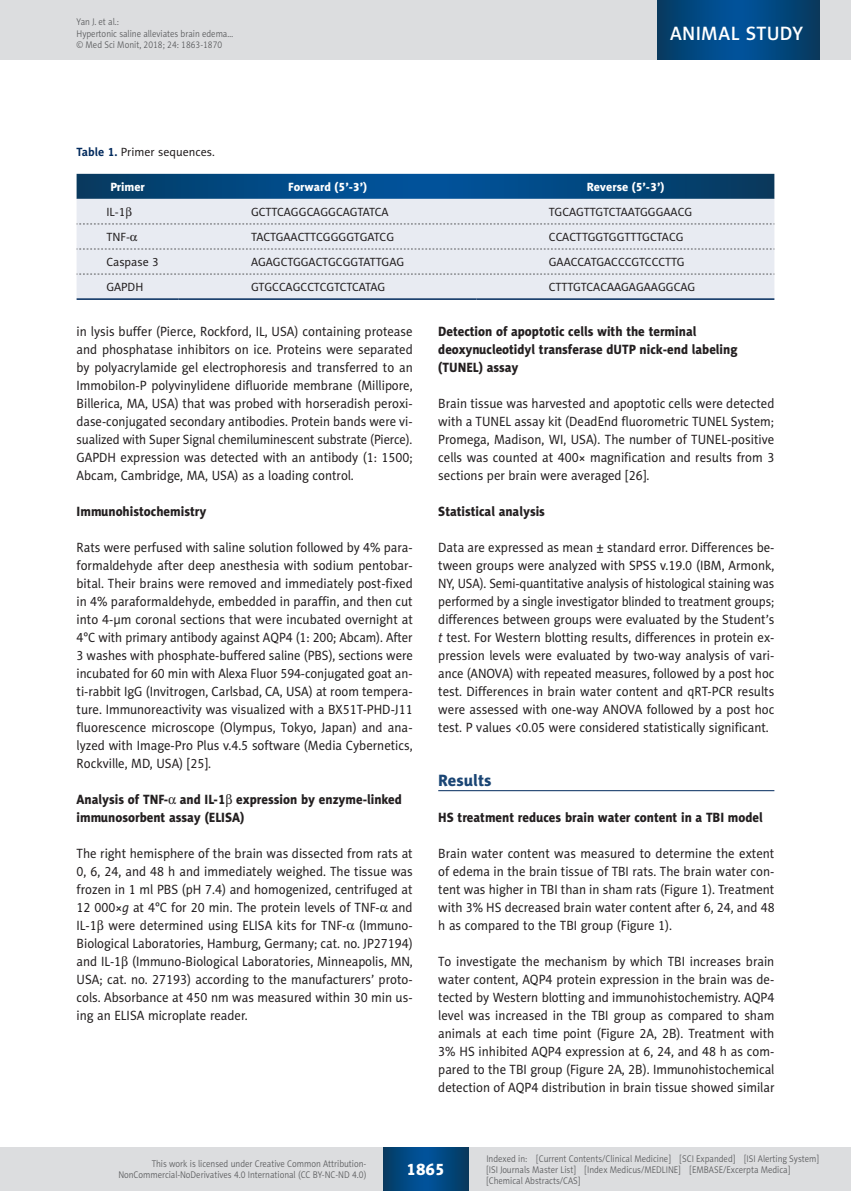
<style>
.page{position:relative;width:851px;height:1191px;background:#fff}
.page>*{position:absolute;margin:0;border:0;box-sizing:border-box;transform-origin:0 0}
.t1{font:19.5px "Naomi Sans EFN Medium";letter-spacing:.015em;color:#fff}
.MSM_Headline_1{font:16.5px "Naomi Sans EFN Heavy";color:#1a4574}
.t2{font:16.5px "Naomi Sans EFN Heavy";color:#fff}
.MSM_Body{font:13.5px/18px "Naomi Sans EFN";color:#231f20;text-align:justify;scale:.95 1}
.MSM_Headline_2{font:13.5px/18px "Naomi Sans EFN Heavy";color:#231f20;scale:.95 1}
.MSM_Tabela_zawartosc{font:12px "Naomi Sans EFN";color:#231f20}
.MSM_Tabela_Head{font:12px "Naomi Sans EFN Heavy";color:#fff}
.MSM_Tabela_tytul{font:12px "Naomi Sans EFN";color:#231f20}
.MSM_Tabela_zawartosc-2{font:12px "Naomi Sans EFN";letter-spacing:-.025em;color:#231f20}
.MSM_pagina_zywa{font:9.75px/11.2px "Naomi Sans EFN Light";color:#57585a;scale:.9 1}
.MSM_pagina_sygnatura{font:9.75px "Naomi Sans EFN Light";color:#57585a;scale:.9 1}
.s1{font-weight:700;color:#00295c}
.s2{font-family:"Standard Sym L"}
.s3{font-style:italic}
</style>
<div class="page">
<hr style="left:438px;top:790px;width:336px;height:1px;background:#00295c">
<svg style="left:77px;top:174px;width:697px;height:25px;background:#04487f"></svg>
<div style="left:77px;top:199px;width:697px;height:99px;background:#e8ebf2"></div>
<svg style="left:77px;top:224px;width:697px;height:1px"></svg>
<svg style="left:77px;top:249px;width:697px;height:1px"></svg>
<svg style="left:77px;top:274px;width:697px;height:1px"></svg>
<hr style="left:77px;top:298px;width:102px;height:2px;background:#00295c">
<hr style="left:179px;top:298px;width:297px;height:2px;background:#00295c">
<hr style="left:476px;top:298px;width:298px;height:2px;background:#00295c">
<div style="left:0;top:1148px;width:850px;height:43px;background:#dcdddf"></div>
<svg style="left:383px;top:1147px;width:85px;height:43px;background:#02477e"></svg>
<div style="left:0;top:0;width:850px;height:60px;background:#dcdddf"></div>
<svg style="left:657px;top:0;width:162px;height:60px;background:#02477e"></svg>
<p class="MSM_pagina_zywa" style="left:77px;top:16px;width:175px">Yan J. et al.:<br>Hypertonic saline alleviates brain edema…</p>
<p class="MSM_pagina_sygnatura" style="left:77px;top:39px;width:163px">© Med Sci Monit, 2018; 24: 1863-1870</p>
<p class="MSM_Tabela_tytul" style="left:77px;top:145px;width:140px"><span class="s1">Table 1.</span> Primer sequences.</p>
<h1 class="t1" style="left:670px;top:22px;width:134px">ANIMAL STUDY</h1>
<p class="MSM_Tabela_Head" style="left:110px;top:179px;width:36px">Primer</p>
<p class="MSM_Tabela_Head" style="left:288px;top:179px;width:80px">Forward (5’-3’)</p>
<p class="MSM_Tabela_Head" style="left:586px;top:179px;width:79px">Reverse (5’-3’)</p>
<p class="MSM_Tabela_zawartosc" style="left:106px;top:205px;width:27px">IL-1<span class="s2">b</span></p>
<p class="MSM_Tabela_zawartosc" style="left:251px;top:205px;width:139px">GCTTCAGGCAGGCAGTATCA</p>
<p class="MSM_Tabela_zawartosc" style="left:549px;top:205px;width:145px">TGCAGTTGTCTAATGGGAACG</p>
<p class="MSM_Tabela_zawartosc" style="left:106px;top:230px;width:33px">TNF-<span class="s2">a</span></p>
<p class="MSM_Tabela_zawartosc" style="left:251px;top:230px;width:145px">TACTGAACTTCGGGGTGATCG</p>
<p class="MSM_Tabela_zawartosc" style="left:549px;top:230px;width:136px">CCACTTGGTGGTTTGCTACG</p>
<p class="MSM_Tabela_zawartosc" style="left:106px;top:255px;width:54px">Caspase 3</p>
<p class="MSM_Tabela_zawartosc" style="left:251px;top:255px;width:155px">AGAGCTGGACTGCGGTATTGAG</p>
<p class="MSM_Tabela_zawartosc" style="left:549px;top:255px;width:137px">GAACCATGACCCGTCCCTTG</p>
<p class="MSM_Tabela_zawartosc" style="left:106px;top:280px;width:39px">GAPDH</p>
<p class="MSM_Tabela_zawartosc-2" style="left:251px;top:280px;width:136px">GTGCCAGCCTCGTCTCATAG</p>
<p class="MSM_Tabela_zawartosc" style="left:549px;top:280px;width:148px">CTTTGTCACAAGAGAAGGCAG</p>
<p class="MSM_Body" style="left:77px;top:322px;width:355px">in lysis buffer (Pierce, Rockford, IL, USA) containing protease and phosphatase inhibitors on ice. Proteins were separated by polyacrylamide gel electrophoresis and transferred to an Immobilon-P polyvinylidene difluoride membrane (Millipore, Billerica, MA, USA) that was probed with horseradish peroxi&shy;dase-conjugated secondary antibodies. Protein bands were vi&shy;sualized with Super Signal chemiluminescent substrate (Pierce).<br>GAPDH expression was detected with an antibody (1: 1500; Abcam, Cambridge, MA, USA) as a loading control.</p>
<p class="MSM_Headline_2" style="left:77px;top:502px;width:138px">Immunohistochemistry</p>
<p class="MSM_Body" style="left:77px;top:538px;width:355px">Rats were perfused with saline solution followed by 4% para&shy;formaldehyde after deep anesthesia with sodium pentobar&shy;bital. Their brains were removed and immediately post-fixed in 4% paraformaldehyde, embedded in paraffin, and then cut into 4-μm coronal sections that were incubated overnight at 4°C with primary antibody against AQP4 (1: 200; Abcam). After 3 washes with phosphate-buffered saline (PBS), sections were incubated for 60 min with Alexa Fluor 594-conjugated goat an&shy;ti-rabbit IgG (Invitrogen, Carlsbad, CA, USA) at room tempera&shy;ture. Immunoreactivity was visualized with a BX51T-PHD-J11 fluorescence microscope (Olympus, Tokyo, Japan) and ana&shy;lyzed with Image-Pro Plus v.4.5 software (Media Cybernetics, Rockville, MD, USA) [25].</p>
<p class="MSM_Headline_2" style="left:77px;top:790px;width:344px">Analysis of TNF-<span class="s2">a</span> and IL-1<span class="s2">b</span> expression by enzyme-linked immunosorbent assay (ELISA)</p>
<p class="MSM_Body" style="left:77px;top:844px;width:355px">The right hemisphere of the brain was dissected from rats at 0, 6, 24, and 48 h and immediately weighed. The tissue was frozen in 1 ml PBS (pH 7.4) and homogenized, centrifuged at 12 000×<span class="s3">g</span> at 4°C for 20 min. The protein levels of TNF-<span class="s2">a</span> and IL-1<span class="s2">b</span> were determined using ELISA kits for TNF-<span class="s2">a</span> (Immuno-Biological Laboratories, Hamburg, Germany; cat. no. JP27194) and IL-1<span class="s2">b</span> (Immuno-Biological Laboratories, Minneapolis, MN, USA; cat. no. 27193) according to the manufacturers’ proto&shy;cols. Absorbance at 450 nm was measured within 30 min us&shy;ing an ELISA microplate reader.</p>
<p class="MSM_Headline_2" style="left:438px;top:322px;width:316px">Detection of apoptotic cells with the terminal deoxynucleotidyl transferase dUTP nick-end labeling (TUNEL) assay</p>
<p class="MSM_Body" style="left:438px;top:394px;width:355px">Brain tissue was harvested and apoptotic cells were detected with a TUNEL assay kit (DeadEnd fluorometric TUNEL System; Promega, Madison, WI, USA). The number of TUNEL-positive cells was counted at 400× magnification and results from 3 sections per brain were averaged [26].</p>
<p class="MSM_Headline_2" style="left:438px;top:502px;width:114px">Statistical analysis</p>
<p class="MSM_Body" style="left:438px;top:538px;width:355px">Data are expressed as mean ± standard error. Differences be&shy;tween groups were analyzed with SPSS v.19.0 (IBM, Armonk, NY, USA). Semi-quantitative analysis of histological staining was performed by a single investigator blinded to treatment groups; differences between groups were evaluated by the Student’s <span class="s3">t</span> test. For Western blotting results, differences in protein ex&shy;pression levels were evaluated by two-way analysis of vari&shy;ance (ANOVA) with repeated measures, followed by a post hoc test. Differences in brain water content and qRT-PCR results were assessed with one-way ANOVA followed by a post hoc test. P values &lt;0.05 were considered statistically significant.</p>
<p class="MSM_Headline_1" style="left:438px;top:770px;width:55px">Results</p>
<p class="MSM_Headline_2" style="left:438px;top:808px;width:343px">HS treatment reduces brain water content in a TBI model</p>
<p class="MSM_Body" style="left:438px;top:844px;width:355px">Brain water content was measured to determine the extent of edema in the brain tissue of TBI rats. The brain water con&shy;tent was higher in TBI than in sham rats (Figure 1). Treatment with 3% HS decreased brain water content after 6, 24, and 48 h as compared to the TBI group (Figure 1).</p>
<p class="MSM_Body" style="left:438px;top:952px;width:355px">To investigate the mechanism by which TBI increases brain water content, AQP4 protein expression in the brain was de&shy;tected by Western blotting and immunohistochemistry. AQP4 level was increased in the TBI group as compared to sham animals at each time point (Figure 2A, 2B). Treatment with 3% HS inhibited AQP4 expression at 6, 24, and 48 h as com&shy;pared to the TBI group (Figure 2A, 2B). Immunohistochemical detection of AQP4 distribution in brain tissue showed similar</p>
<p class="MSM_pagina_zywa" style="left:118px;top:1158px;width:277px;text-align:right">This work is licensed under Creative Common Attribution-<br>NonCommercial-NoDerivatives 4.0 International (CC BY-NC-ND 4.0)</p>
<p class="t2" style="left:406px;top:1159px;width:40px">1865</p>
<p class="MSM_pagina_zywa" style="left:486px;top:1152px;width:371px">Indexed in: [Current Contents/Clinical Medicine] [SCI Expanded] [ISI Alerting System] [ISI Journals Master List] [Index Medicus/MEDLINE] [EMBASE/Excerpta Medica] [Chemical Abstracts/CAS]</p>
</div>
